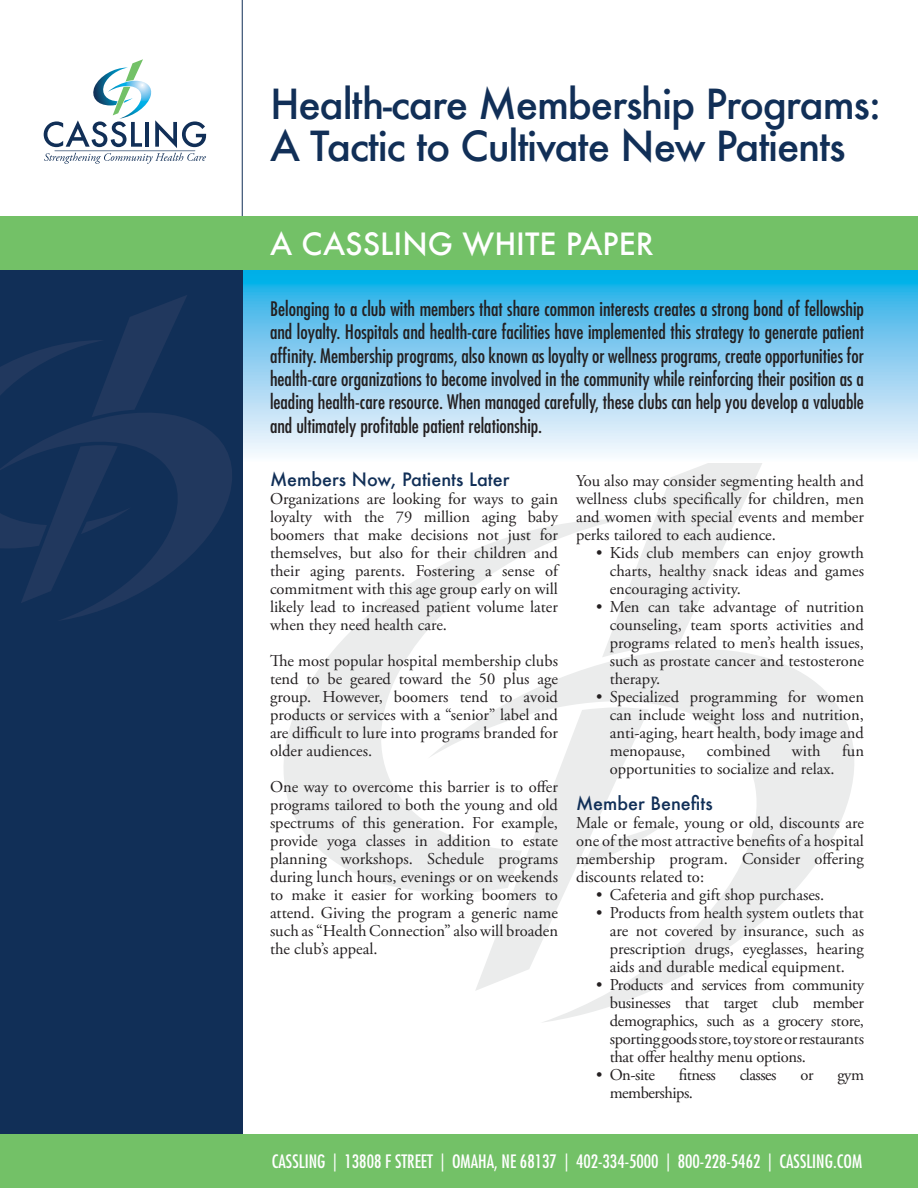
<style>
.page{position:relative;width:918px;height:1188px;background:#fff}
.page>*{position:absolute;margin:0;border:0;box-sizing:border-box;transform-origin:0 0}
.t1{font:500 40.5px/42px "Futura";letter-spacing:-.03em;color:#112f57}
.t2{font:500 30px "Futura";color:#fff}
.t3{font:condensed 19.5px/23.4px "Futura Std";color:#231f20;text-align:justify}
.t4{font:condensed 18px "Futura Std";color:#fff}
.t5{font:500 18px "Futura";color:#112f57}
.t6{font:16.5px/18px "Adobe Garamond Pro";color:#231f20;text-align:justify}
.t7{font:16.5px "Adobe Garamond Pro";letter-spacing:-.03em;color:#231f20}
.s1{font-family:"Myriad Pro";font-stretch:normal}
</style>
<div class="page">
<svg style="left:544px;top:657px;width:310px;height:365px"></svg>
<svg style="left:283px;top:520px;width:342px;height:373px"></svg>
<svg style="left:649px;top:819px;width:24px;height:48px"></svg>
<svg style="left:475px;top:707px;width:174px;height:284px"></svg>
<svg style="left:602px;top:463px;width:160px;height:194px"></svg>
<svg style="left:243px;top:270px;width:675px;height:185px;background:#89d0f1"></svg>
<div style="left:0;top:270px;width:243px;height:864px;background:#112f57"></div>
<svg style="left:44px;top:59px;width:162px;height:105px"></svg>
<hr style="left:242px;top:0;width:1px;height:1188px;background:#112f57">
<div style="left:0;top:216px;width:918px;height:54px;background:#73c167"></div>
<div style="left:0;top:1134px;width:918px;height:54px;background:#73c167"></div>
<svg style="left:62px;top:403px;width:183px;height:217px"></svg>
<svg style="left:0;top:295px;width:188px;height:308px"></svg>
<h1 class="t1" style="left:270px;top:82px;width:613px">Health-care Membership Programs:<br>A Tactic to Cultivate New Patients</h1>
<h2 class="t2" style="left:270px;top:224px;width:385px">A CASSLING WHITE PAPER</h2>
<p class="t3" style="left:270px;top:298px;width:596px">Belonging to a club with members that share common interests creates a strong bond of fellowship and loyalty. Hospitals and health-care facilities have implemented this strategy to generate patient affinity. Membership programs, also known as loyalty or wellness programs, create opportunities for health-care organizations to become involved in the community while reinforcing their position as a leading health-care resource. When managed carefully, these clubs can help you develop a valuable and ultimately profitable patient relationship.</p>
<p class="t5" style="left:270px;top:467px;width:241px">Members Now, Patients Later</p>
<p class="t6" style="left:270px;top:491px;width:290px">Organizations are looking for ways to gain loyalty with the 79 million aging baby boomers that make decisions not just for themselves, but also for their children and their aging parents. Fostering a sense of commitment with this age group early on will likely lead to increased patient volume later when they need health care.</p>
<p class="t6" style="left:270px;top:653px;width:290px">The most popular hospital membership clubs tend to be geared toward the 50 plus age group. However, boomers tend to avoid products or services with a “senior” label and are difficult to lure into programs branded for older audiences.</p>
<p class="t6" style="left:270px;top:779px;width:290px">One way to overcome this barrier is to offer programs tailored to both the young and old spectrums of this generation. For example, provide yoga classes in addition to estate planning workshops. Schedule programs during lunch hours, evenings or on weekends to make it easier for working boomers to attend. Giving the program a generic name such as “Health Connection” also will broaden the club’s appeal.</p>
<p class="t6" style="left:576px;top:473px;width:290px">You also may consider segmenting health and wellness clubs specifically for children, men and women with special events and member perks tailored to each audience.</p>
<p class="t6" style="left:610px;top:545px;width:256px;text-indent:-14px">• Kids club members can enjoy growth charts, healthy snack ideas and games encouraging activity.</p>
<p class="t6" style="left:610px;top:599px;width:256px;text-indent:-14px">• Men can take advantage of nutrition counseling, team sports activities and programs related to men’s health issues, such as prostate cancer and testosterone therapy.</p>
<p class="t6" style="left:610px;top:689px;width:256px;text-indent:-14px">• Specialized programming for women can include weight loss and nutrition, anti-aging, heart health, body image and menopause,</p>
<p class="t6" style="left:707px;top:743px;width:65px">combined</p>
<p class="t6" style="left:792px;top:743px;width:30px">with</p>
<p class="t6" style="left:842px;top:743px;width:23px">fun</p>
<p class="t6" style="left:610px;top:761px;width:226px">opportunities to socialize and relax.</p>
<p class="t5" style="left:576px;top:791px;width:138px">Member Benefits</p>
<p class="t6" style="left:576px;top:815px;width:290px">Male or female, young or old, discounts are one of the most attractive benefits of a hospital membership program. Consider offering discounts related to:</p>
<p class="t6" style="left:596px;top:887px;width:230px">• Cafeteria and gift shop purchases.</p>
<p class="t6" style="left:610px;top:905px;width:256px;text-indent:-14px">• Products from health system outlets that are not covered by insurance, such as prescription drugs, eyeglasses, hearing aids and durable medical equipment.</p>
<p class="t6" style="left:610px;top:977px;width:256px;text-indent:-14px">• Products and services from community businesses that target club member demographics, such as a grocery store, sporting goods store, toy store or restaurants that offer healthy menu options.</p>
<p class="t6" style="left:596px;top:1067px;width:60px">• On-site</p>
<p class="t6" style="left:679px;top:1067px;width:39px">fitness</p>
<p class="t7" style="left:740px;top:1068px;width:38px">classes</p>
<p class="t6" style="left:801px;top:1067px;width:15px">or</p>
<p class="t6" style="left:837px;top:1067px;width:28px">gym</p>
<p class="t7" style="left:610px;top:1086px;width:85px">memberships.</p>
<p class="t4" style="left:272px;top:1153px;width:592px">CASSLING <span class="s1">|</span> 13808 F STREET <span class="s1">|</span> OMAHA, NE 68137 <span class="s1">|</span> 402-334-5000 <span class="s1">|</span> 800-228-5462 <span class="s1">|</span> CASSLING.COM</p>
</div>
